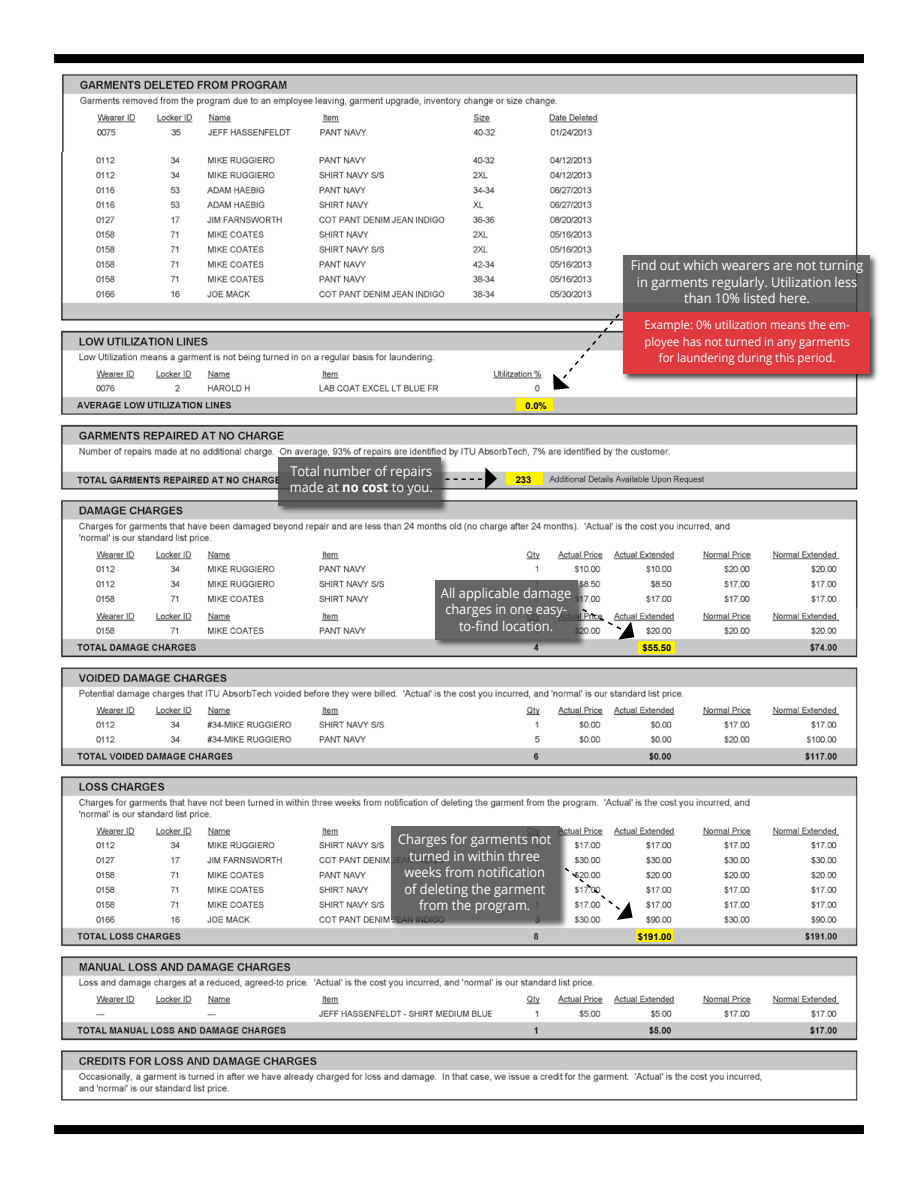
<style>
.page{position:relative;width:918px;height:1188px;background:#fff}
.page>*{position:absolute;margin:0;border:0;box-sizing:border-box;transform-origin:0 0}
.t1{font:13.5px/16.5px "Open Sans";color:#fff;text-align:center;scale:.95 1}
.t2{font:12px/16.5px "Open Sans";color:#fff;text-align:center;scale:.95 1}
.t3{font:700 9.3px "Arial";color:#000}
.s1{font-weight:700}
</style>
<div class="page">
<img style="left:61px;top:152px;width:797px;height:949px">
<img style="left:62px;top:73px;width:796px;height:79px">
<div style="left:516px;top:399px;width:37px;height:12px;background:#fff200"></div>
<div style="left:506px;top:472px;width:37px;height:12px;background:#fff200"></div>
<div style="left:638px;top:641px;width:37px;height:12px;background:#fff200"></div>
<div style="left:636px;top:929px;width:37px;height:12px;background:#fff200"></div>
<div style="left:54px;top:54px;width:810px;height:9px;background:#000"></div>
<div style="left:54px;top:1125px;width:810px;height:9px;background:#000"></div>
<div style="left:621px;top:253px;width:258px;height:68px;background:#000;opacity:.75"></div>
<div style="left:623px;top:255px;width:247px;height:57px;background:#676667"></div>
<div style="left:621px;top:310px;width:258px;height:73px;background:#000;opacity:.75"></div>
<div style="left:623px;top:312px;width:247px;height:61px;background:#e03a3e"></div>
<svg style="left:553px;top:312px;width:68px;height:78px"></svg>
<div style="left:277px;top:456px;width:173px;height:59px;background:#000;opacity:.75"></div>
<svg style="left:278px;top:457px;width:162px;height:48px;background:#5f5f60"></svg>
<svg style="left:446px;top:467px;width:51px;height:23px"></svg>
<div style="left:434px;top:579px;width:153px;height:70px;background:#000;opacity:.75"></div>
<div style="left:435px;top:580px;width:143px;height:60px;background:#676667"></div>
<svg style="left:580px;top:607px;width:54px;height:33px"></svg>
<div style="left:389px;top:825px;width:180px;height:105px;background:#000;opacity:.75"></div>
<div style="left:391px;top:826px;width:168px;height:94px;background:#676667"></div>
<svg style="left:563px;top:866px;width:70px;height:54px"></svg>
<p class="t1" style="left:290px;top:462px;width:152px;text-align:left">Total number of repairs made at <span class="s1">no cost</span> to you.</p>
<p class="t3" style="left:526px;top:399px;width:23px">0.0%</p>
<p class="t3" style="left:516px;top:473px;width:17px">233</p>
<p class="t1" style="left:441px;top:584px;width:139px">All applicable damage charges in one easy&shy;to-find location.</p>
<p class="t1" style="left:631px;top:257px;width:246px">Find out which wearers are not turning in garments regularly. Utilization less than 10% listed here.</p>
<p class="t2" style="left:644px;top:316px;width:218px">Example: 0% utilization means the em&shy;ployee has not turned in any garments for laundering during this period.</p>
<p class="t3" style="left:643px;top:641px;width:30px">$55.50</p>
<p class="t1" style="left:398px;top:831px;width:163px">Charges for garments not turned in within three weeks from notification of deleting the garment from the program.</p>
<p class="t3" style="left:638px;top:930px;width:35px">$191.00</p>
</div>
